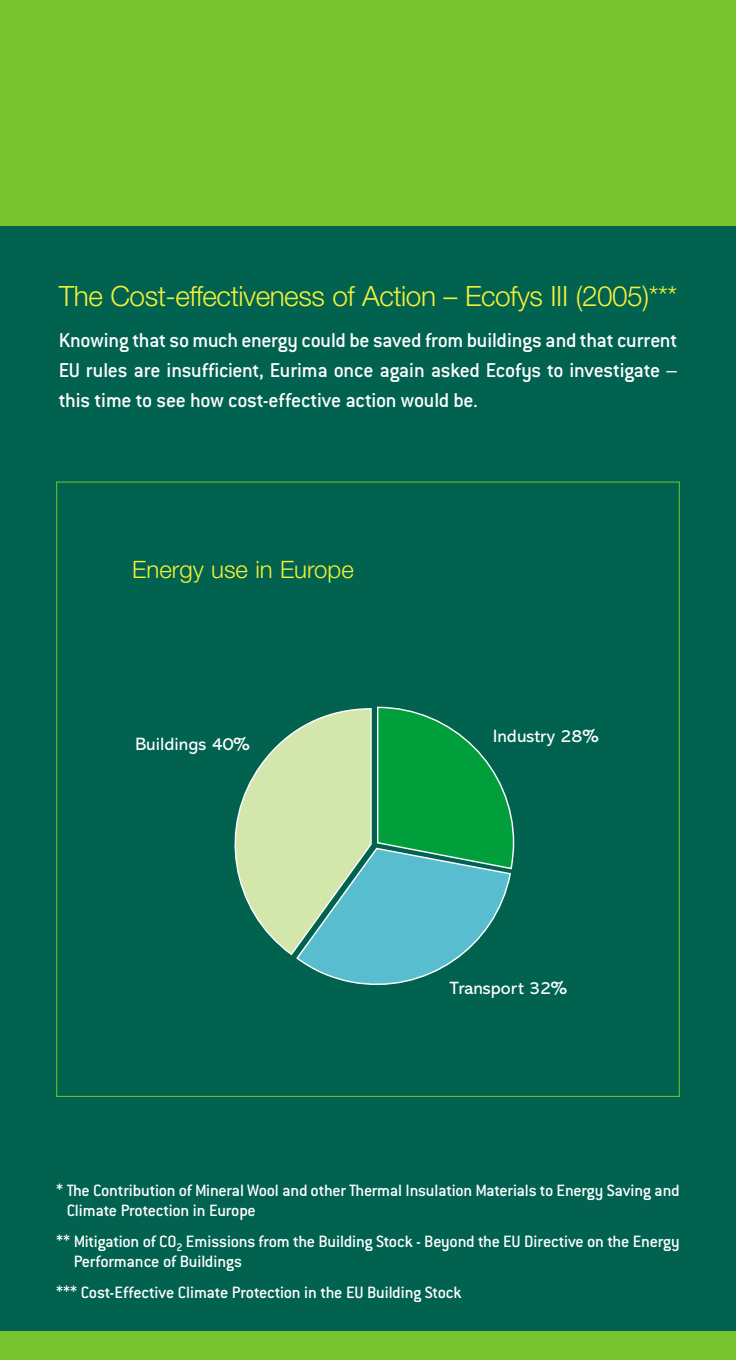
<style>
.page{position:relative;width:736px;height:1360px;background:#00624f}
.page>*{position:absolute;margin:0;border:0;box-sizing:border-box;transform-origin:0 0}
.t1{font:300 28px "Helvetica Neue";letter-spacing:-.015em;color:#f4f038}
.t2{font:300 24px "Helvetica Neue";color:#f4f038}
.t3{font:500 22px/30px "Conduit ITC";letter-spacing:-.01em;color:#fff;text-align:justify}
.t4{font:500 18px/20px "Conduit ITC";letter-spacing:-.015em;color:#fff}
.t5{font:18px "Abadi";color:#fff}
</style>
<div class="page">
<div style="left:0;top:0;width:736px;height:226px;background:#77c430"></div>
<svg style="left:234px;top:707px;width:281px;height:278px"></svg>
<div style="left:0;top:1332px;width:736px;height:28px;background:#77c430"></div>
<h1 class="t1" style="left:59px;top:286px;width:620px">The Cost-effectiveness of Action – Ecofys III (2005)***</h1>
<p class="t3" style="left:59px;top:327px;width:620px">Knowing that so much energy could be saved from buildings and that current EU rules are insufficient, Eurima once again asked Ecofys to investigate – this time to see how cost-effective action would be.</p>
<h2 class="t2" style="left:132px;top:561px;width:223px">Energy use in Europe</h2>
<p class="t5" style="left:135px;top:737px;width:116px">Buildings 40%</p>
<p class="t5" style="left:493px;top:730px;width:107px">Industry 28%</p>
<p class="t5" style="left:450px;top:981px;width:119px">Transport 32%</p>
<p class="t4" style="left:67px;top:1182px;width:615px;text-indent:-10px">* The Contribution of Mineral Wool and other Thermal Insulation Materials to Energy Saving and<br>Climate Protection in Europe</p>
<p class="t4" style="left:74px;top:1233px;width:608px;text-indent:-17px">** Mitigation of CO<sub>2</sub> Emissions from the Building Stock - Beyond the EU Directive on the Energy<br>Performance of Buildings</p>
<p class="t4" style="left:56px;top:1284px;width:407px">*** Cost-Effective Climate Protection in the EU Building Stock</p>
</div>
